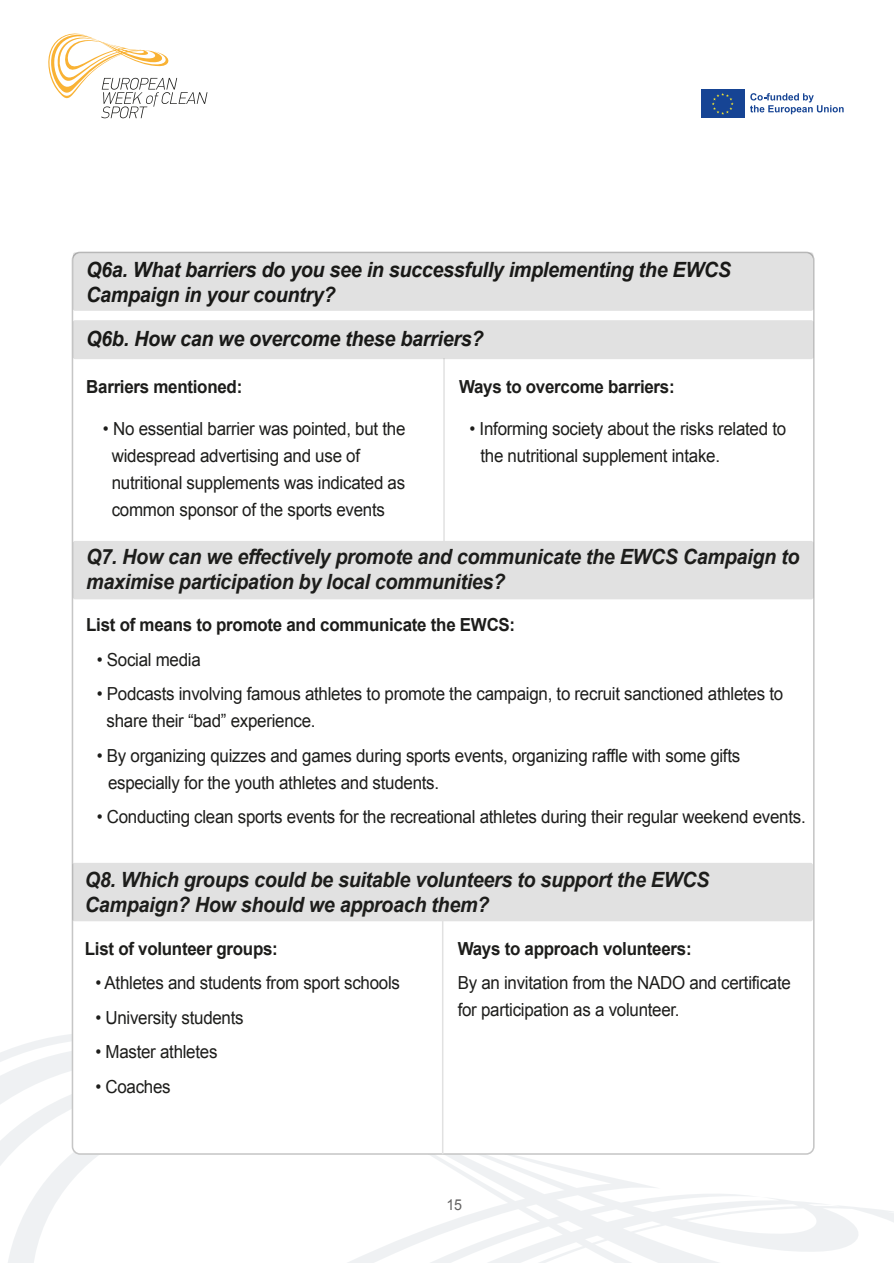
<style>
.page{position:relative;width:894px;height:1263px;background:#fff}
.page>*{position:absolute;margin:0;border:0;box-sizing:border-box;transform-origin:0 0}
.t1{font:italic 700 21px/24.8px "Arial";letter-spacing:-.015em;color:#1d1d1b;scale:.94 1}
.t2{font:18px/27px "Arial";letter-spacing:-.015em;color:#1d1d1b;scale:.94 1}
.t3{font:700 18px "Arial";letter-spacing:-.015em;color:#1d1d1b;scale:.94 1}
.t4{font:15px "Arial";color:#646363;scale:.95 1}
</style>
<div class="page">
<svg style="left:23px;top:1032px;width:49px;height:13px"></svg>
<svg style="left:0;top:1045px;width:893px;height:218px"></svg>
<svg style="left:48px;top:33px;width:159px;height:85px"></svg>
<div style="left:700px;top:89px;width:44px;height:29px;background:#164494"></div>
<svg style="left:712px;top:93px;width:21px;height:22px"></svg>
<svg style="left:750px;top:93px;width:93px;height:21px"></svg>
<div style="left:72px;top:252px;width:741px;height:902px;background:#fff;border-radius:8px"></div>
<hr style="left:443px;top:358px;width:1px;height:183px;background:#e1e1e1">
<div style="left:73px;top:320px;width:740px;height:39px;background:#e1e1e1;border-radius:2px"></div>
<div style="left:73px;top:252px;width:740px;height:59px;background:#e1e1e1;border-radius:2px"></div>
<div style="left:73px;top:541px;width:740px;height:58px;background:#e1e1e1;border-radius:2px"></div>
<div style="left:72px;top:863px;width:740px;height:58px;background:#e1e1e1;border-radius:2px"></div>
<hr style="left:441px;top:917px;width:2px;height:237px;background:#e1e1e1">
<p class="t1" style="left:86px;top:258px;width:687px">Q6a. What barriers do you see in successfully implementing the EWCS<br>Campaign in your country?</p>
<p class="t1" style="left:86px;top:327px;width:424px">Q6b. How can we overcome these barriers?</p>
<p class="t3" style="left:86px;top:375px;width:167px">Barriers mentioned:</p>
<p class="t2" style="left:112px;top:415px;width:314px;text-indent:-9px">• No essential barrier was pointed, but the widespread advertising and use of nutritional supplements was indicated as common sponsor of the sports events</p>
<p class="t3" style="left:459px;top:375px;width:231px">Ways to overcome barriers:</p>
<p class="t2" style="left:480px;top:415px;width:326px;text-indent:-11px">• Informing society about the risks related to the nutritional supplement intake.</p>
<p class="t1" style="left:86px;top:545px;width:759px">Q7. How can we effectively promote and communicate the EWCS Campaign to maximise participation by local communities?</p>
<p class="t3" style="left:86px;top:613px;width:457px">List of means to promote and communicate the EWCS:</p>
<p class="t2" style="left:97px;top:646px;width:112px">• Social media</p>
<p class="t2" style="left:107px;top:680px;width:721px;text-indent:-10px">• Podcasts involving famous athletes to promote the campaign, to recruit sanctioned athletes to share their “bad” experience.</p>
<p class="t2" style="left:108px;top:742px;width:673px;text-indent:-11px">• By organizing quizzes and games during sports events, organizing raffle with some gifts especially for the youth athletes and students.</p>
<p class="t2" style="left:97px;top:803px;width:755px">• Conducting clean sports events for the recreational athletes during their regular weekend events.</p>
<p class="t1" style="left:85px;top:868px;width:665px">Q8. Which groups could be suitable volunteers to support the EWCS<br>Campaign? How should we approach them?</p>
<p class="t3" style="left:85px;top:937px;width:207px">List of volunteer groups:</p>
<p class="t2" style="left:95px;top:970px;width:325px">• Athletes and students from sport schools</p>
<p class="t2" style="left:95px;top:1004px;width:159px">• University students</p>
<p class="t2" style="left:95px;top:1039px;width:131px">• Master athletes</p>
<p class="t2" style="left:95px;top:1073px;width:82px">• Coaches</p>
<p class="t3" style="left:457px;top:937px;width:250px">Ways to approach volunteers:</p>
<p class="t2" style="left:457px;top:970px;width:356px">By an invitation from the NADO and certificate for participation as a volunteer.</p>
<p class="t4" style="left:446px;top:1195px;width:18px">15</p>
</div>
